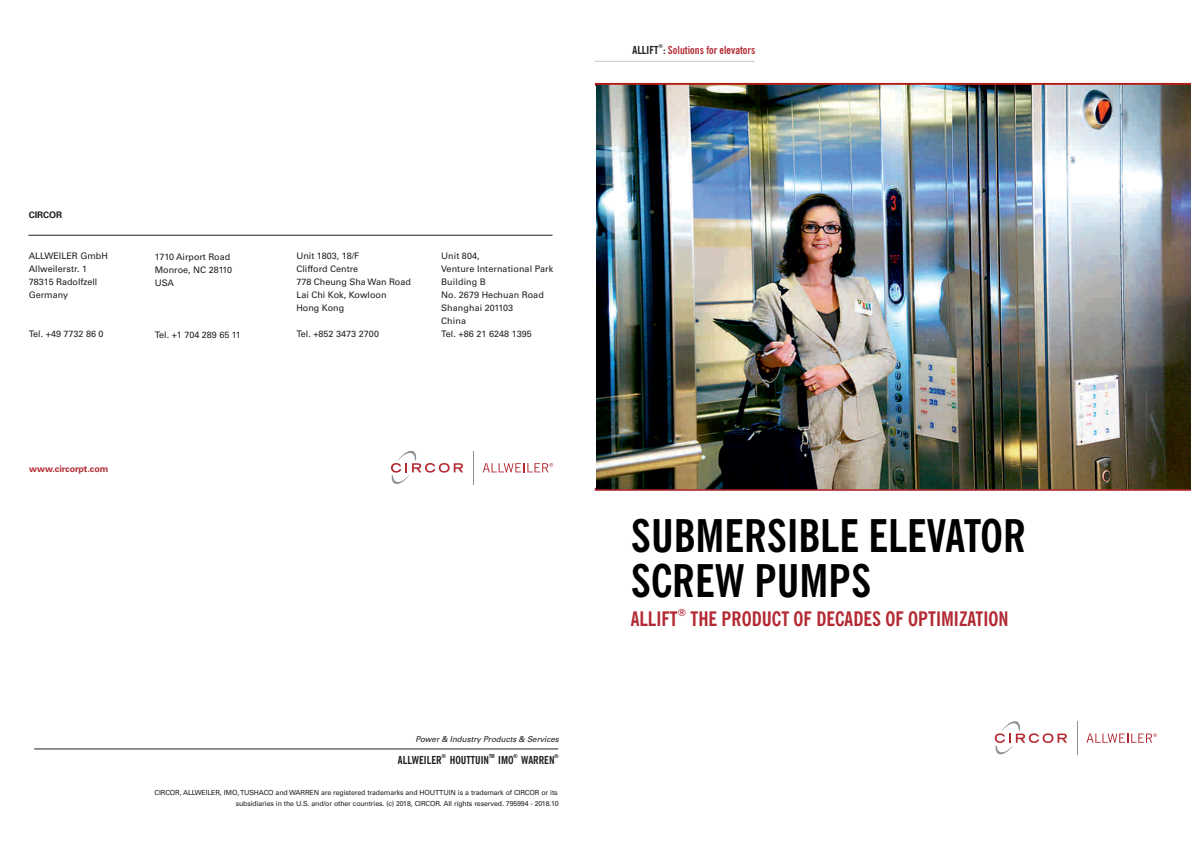
<style>
.page{position:relative;width:1191px;height:842px;background:#fff}
.page>*{position:absolute;margin:0;border:0;box-sizing:border-box;transform-origin:0 0}
.t1{font:700 condensed 45px/45px "News Gothic BT";color:#000002}
.t2{font:700 condensed 20px "News Gothic BT";color:#b32a33}
.t3{font:700 condensed 11px "News Gothic BT";color:#b32a33}
.t4{font:700 condensed 11px "News Gothic BT";color:#231f20}
.t5{font:700 condensed 10px "News Gothic BT";color:#b32a33}
.t6{font:9px/13px "Univers LT";color:#231f20}
.t7{font:700 9px "Univers LT";color:#b32a33}
.t8{font:700 9px "Univers LT";color:#231f20}
.t9{font:italic 8px "Univers LT";color:#231f20}
.t10{font:7px/11px "Univers LT";letter-spacing:-.02em;color:#231f20;text-align:right}
.t11{font:700 condensed 5.5px "News Gothic BT";color:#231f20}
.t12{font:700 5.5px "Arial";color:#231f20}
.s1{color:#231f20}
</style>
<div class="page">
<hr style="left:595px;top:61px;width:159px;height:1px;background:#c3c4c4">
<hr style="left:595px;top:83px;width:596px;height:3px;background:#b41d15">
<hr style="left:594px;top:488px;width:597px;height:3px;background:#b32a33">
<img style="left:596px;top:85px;width:595px;height:404px">
<svg style="left:994px;top:721px;width:73px;height:34px"></svg>
<hr style="left:1077px;top:721px;width:1px;height:33px;background:#8f9194">
<svg style="left:1086px;top:733px;width:71px;height:10px"></svg>
<hr style="left:34px;top:749px;width:524px;height:1px;background:#231f20">
<hr style="left:28px;top:235px;width:524px;height:1px;background:#231f20">
<svg style="left:391px;top:450px;width:72px;height:34px"></svg>
<hr style="left:473px;top:451px;width:1px;height:33px;background:#8f9194">
<svg style="left:482px;top:463px;width:71px;height:9px"></svg>
<p class="t8" style="left:29px;top:212px;width:35px">CIRCOR</p>
<p class="t6" style="left:29px;top:250px;width:81px">ALLWEILER GmbH<br>Allweilerstr. 1<br>78315 Radolfzell<br>Germany</p>
<p class="t6" style="left:29px;top:328px;width:76px">Tel. +49 7732 86 0</p>
<p class="t6" style="left:155px;top:251px;width:79px">1710 Airport Road<br>Monroe, NC 28110<br>USA</p>
<p class="t6" style="left:155px;top:329px;width:88px">Tel. +1 704 289 65 11</p>
<p class="t7" style="left:29px;top:466px;width:81px">www.circorpt.com</p>
<p class="t6" style="left:296px;top:250px;width:116px">Unit 1803, 18/F<br>Clifford Centre<br>778 Cheung Sha Wan Road<br>Lai Chi Kok, Kowloon<br>Hong Kong</p>
<p class="t6" style="left:296px;top:328px;width:84px">Tel. +852 3473 2700</p>
<p class="t6" style="left:441px;top:251px;width:113px">Unit 804,<br>Venture International Park<br>Building B<br>No. 2679 Hechuan Road<br>Shanghai 201103<br>China<br>Tel. +86 21 6248 1395</p>
<p class="t9" style="left:415px;top:736px;width:145px">Power &amp; Industry Products &amp; Services</p>
<p class="t12" style="left:442px;top:754px;width:6px">®</p>
<p class="t11" style="left:489px;top:754px;width:7px">TM</p>
<p class="t12" style="left:513px;top:754px;width:6px">®</p>
<p class="t12" style="left:554px;top:754px;width:6px">®</p>
<p class="t4" style="left:398px;top:755px;width:158px">ALLWEILER HOUTTUIN IMO WARREN</p>
<p class="t10" style="left:154px;top:788px;width:405px">CIRCOR, ALLWEILER, IMO, TUSHACO and WARREN are registered trademarks and HOUTTUIN is a trademark of CIRCOR or its subsidiaries in the U.S. and/or other countries. (c) 2018, CIRCOR. All rights reserved. 795994 - 2018.10</p>
<p class="t11" style="left:658px;top:44px;width:6px">®</p>
<p class="t3" style="left:632px;top:46px;width:124px"><span class="s1">ALLIFT :</span> Solutions for elevators</p>
<h1 class="t1" style="left:631px;top:518px;width:397px">SUBMERSIBLE ELEVATOR<br>SCREW PUMPS</h1>
<p class="t5" style="left:678px;top:608px;width:10px">®</p>
<h2 class="t2" style="left:631px;top:611px;width:379px">ALLIFT THE PRODUCT OF DECADES OF OPTIMIZATION</h2>
</div>
